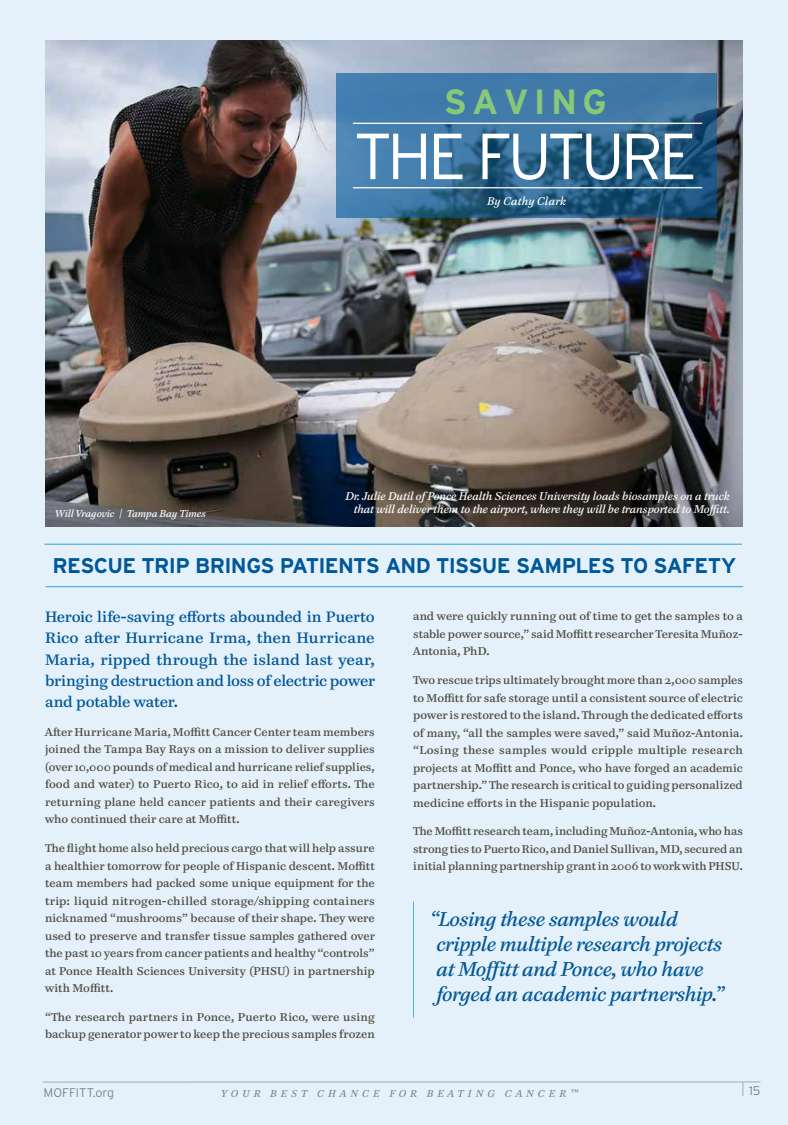
<style>
.page{position:relative;width:788px;height:1125px;background:#e5f1fa}
.page>*{position:absolute;margin:0;border:0;box-sizing:border-box;transform-origin:0 0}
.t1{font:300 65px "Interstate";letter-spacing:-.07em;color:#fff}
.t2{font:700 35px "Interstate";letter-spacing:.15em;color:#87c879}
.t3{font:700 21.25px "Interstate";letter-spacing:-.03em;color:#005799}
.t4{font:italic 20px/25px "Paperback 12";letter-spacing:-.01em;color:#005799}
.t5{font:15px/21.2px "Paperback 9";letter-spacing:-.005em;color:#005799;text-align:justify}
.t6{font:300 12.5px "Interstate";color:#77787b}
.t7{font:11.25px/17.5px "Paperback 9";color:#4d4b40;text-align:justify}
.t8{font:italic 11.25px "Paperback 12";color:#fff}
.t9{font:italic 11.25px "Paperback 12";letter-spacing:.025em;color:#fff}
.t10{font:italic 10px "Paperback 12";letter-spacing:.42em;color:#77787b}
.t11{font:italic 10px "Paperback 12";color:#fff}
</style>
<div class="page">
<img style="left:45px;top:40px;width:697px;height:487px">
<svg style="left:336px;top:73px;width:381px;height:145px;background:#356d97"></svg>
<hr style="left:353px;top:187px;width:349px;height:1px;background:#fff">
<hr style="left:353px;top:123px;width:349px;height:1px;background:#fff">
<hr style="left:413px;top:902px;width:1px;height:116px;background:#58b0e2">
<hr style="left:46px;top:586px;width:697px;height:1px;background:#58b0e2">
<hr style="left:44px;top:544px;width:698px;height:1px;background:#58b0e2">
<h2 class="t2" style="left:443px;top:82px;width:165px">SAVING</h2>
<h1 class="t1" style="left:354px;top:120px;width:344px">THE FUTURE</h1>
<p class="t9" style="left:487px;top:195px;width:81px">By Cathy Clark</p>
<p class="t8" style="left:345px;top:489px;width:386px">Dr. Julie Dutil of Ponce Health Sciences University loads biosamples on a truck</p>
<p class="t11" style="left:55px;top:507px;width:152px">Will Vragovic | Tampa Bay Times</p>
<p class="t8" style="left:354px;top:503px;width:377px">that will deliver them to the airport, where they will be transported to Moffitt.</p>
<h3 class="t3" style="left:52px;top:554px;width:685px">RESCUE TRIP BRINGS PATIENTS AND TISSUE SAMPLES TO SAFETY</h3>
<h3 class="t5" style="left:45px;top:606px;width:331px">Heroic life-saving efforts abounded in Puerto Rico after Hurricane Irma, then Hurricane Maria, ripped through the island last year, bringing destruction and loss of electric power and potable water.</h3>
<p class="t7" style="left:45px;top:723px;width:331px">After Hurricane Maria, Moffitt Cancer Center team members joined the Tampa Bay Rays on a mission to deliver supplies (over 10,000 pounds of medical and hurricane relief supplies, food and water) to Puerto Rico, to aid in relief efforts. The returning plane held cancer patients and their caregivers who continued their care at Moffitt.</p>
<p class="t7" style="left:45px;top:839px;width:331px">The flight home also held precious cargo that will help assure a healthier tomorrow for people of Hispanic descent. Moffitt team members had packed some unique equipment for the trip: liquid nitrogen-chilled storage/shipping containers nicknamed “mushrooms” because of their shape. They were used to preserve and transfer tissue samples gathered over the past 10 years from cancer patients and healthy “controls” at Ponce Health Sciences University (PHSU) in partnership with Moffitt.</p>
<p class="t7" style="left:45px;top:1008px;width:331px">“The research partners in Ponce, Puerto Rico, were using backup generator power to keep the precious samples frozen</p>
<p class="t7" style="left:413px;top:608px;width:331px">and were quickly running out of time to get the samples to a stable power source,” said Moffitt researcher Teresita Muñoz-Antonia, PhD.</p>
<p class="t7" style="left:413px;top:671px;width:331px">Two rescue trips ultimately brought more than 2,000 samples to Moffitt for safe storage until a consistent source of electric power is restored to the island. Through the dedicated efforts of many, “all the samples were saved,” said Muñoz-Antonia. “Losing these samples would cripple multiple research projects at Moffitt and Ponce, who have forged an academic partnership.” The research is critical to guiding personalized medicine efforts in the Hispanic population.</p>
<p class="t7" style="left:413px;top:823px;width:331px">The Moffitt research team, including Muñoz-Antonia, who has strong ties to Puerto Rico, and Daniel Sullivan, MD, secured an initial planning partnership grant in 2006 to work with PHSU.</p>
<h3 class="t4" style="left:437px;top:906px;width:289px;text-indent:-7px">“Losing these samples would cripple multiple research projects at Moffitt and Ponce, who have forged an academic partnership.”</h3>
<p class="t6" style="left:43px;top:1085px;width:72px">MOFFITT.org</p>
<p class="t10" style="left:221px;top:1087px;width:358px">YOUR BEST CHANCE FOR BEATING CANCER™</p>
<p class="t6" style="left:749px;top:1084px;width:13px">15</p>
</div>
